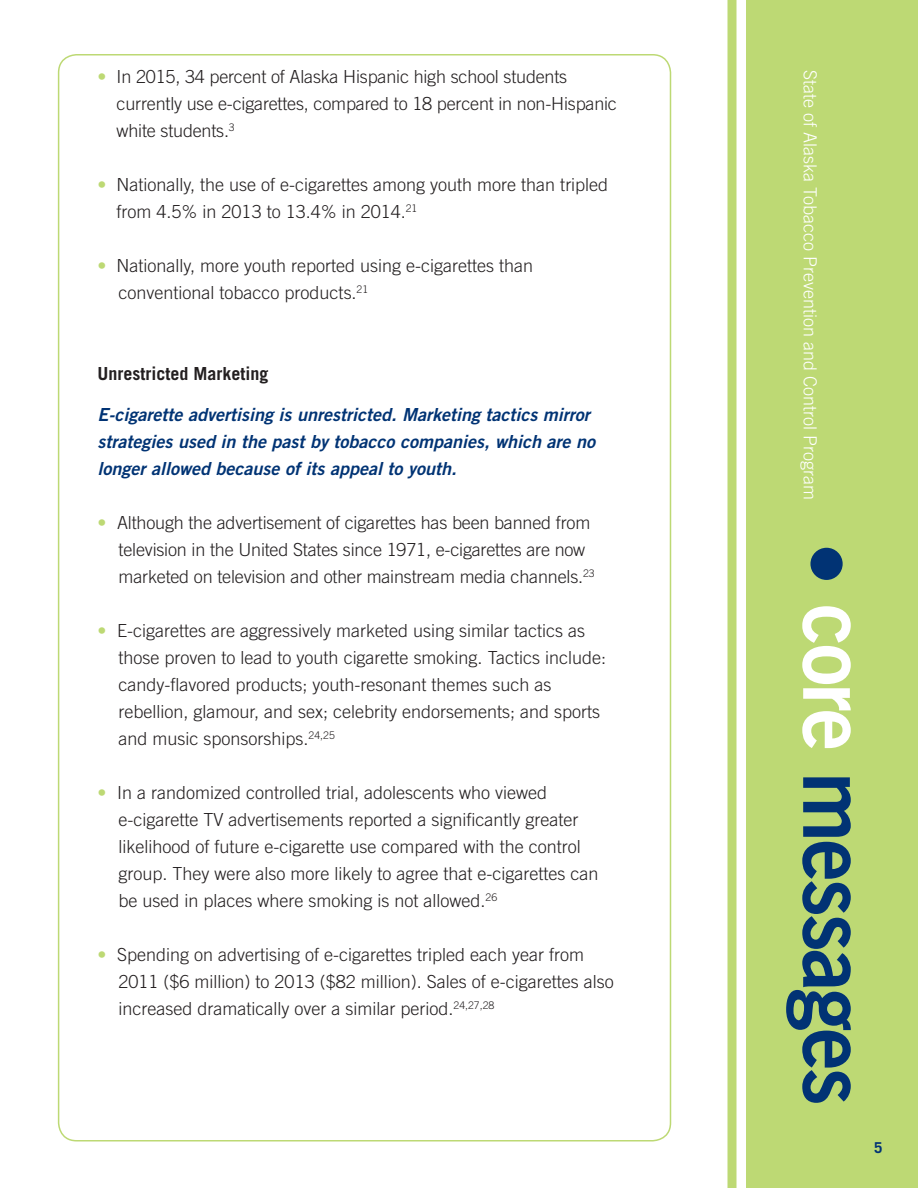
<style>
.page{position:relative;width:918px;height:1188px;background:#fff}
.page>*{position:absolute;margin:0;border:0;box-sizing:border-box;transform-origin:0 0}
.t1{font:89.7px "Trade Gothic LT Std Bd 2";letter-spacing:-.03em;color:#013374;scale:.94 1}
.t2{font:300 18px/27px "Trade Gothic LT Std";color:#231f20}
.t3{font:italic 18px/27px "Trade Gothic Bold Two";color:#013374}
.t4{font:300 18px "Trade Gothic LT Std";color:#fff}
.t5{font:700 18px "Trade Gothic";color:#231f20}
.t6{font:700 15px "Trade Gothic LT Std";color:#013374}
.s1{color:#bdd974}
.s2{color:#fff}
</style>
<div class="page">
<div style="left:746px;top:0;width:172px;height:1188px;background:#bdd974"></div>
<div style="left:728px;top:0;width:8px;height:1188px;background:#bdd974"></div>
<div style="left:810px;top:548px;width:33px;height:32px;background:#013374;border-radius:50%"></div>
<p class="t2" style="left:117px;top:63px;width:502px;text-indent:-19px"><span class="s1">•</span> In 2015, 34 percent of Alaska Hispanic high school students currently use e-cigarettes, compared to 18 percent in non-Hispanic white students.<sup>3</sup></p>
<p class="t2" style="left:117px;top:171px;width:493px;text-indent:-19px"><span class="s1">•</span> Nationally, the use of e-cigarettes among youth more than tripled from 4.5% in 2013 to 13.4% in 2014.<sup>21</sup></p>
<p class="t2" style="left:119px;top:252px;width:416px;text-indent:-21px"><span class="s1">•</span> Nationally, more youth reported using e-cigarettes than conventional tobacco products.<sup>21</sup></p>
<h4 class="t5" style="left:98px;top:363px;width:173px">Unrestricted Marketing</h4>
<h4 class="t3" style="left:98px;top:400px;width:499px">E-cigarette advertising is unrestricted. Marketing tactics mirror strategies used in the past by tobacco companies, which are no longer allowed because of its appeal to youth.</h4>
<p class="t2" style="left:119px;top:508px;width:478px;text-indent:-21px"><span class="s1">•</span> Although the advertisement of cigarettes has been banned from television in the United States since 1971, e-cigarettes are now marketed on television and other mainstream media channels.<sup>23</sup></p>
<p class="t2" style="left:119px;top:616px;width:489px;text-indent:-21px"><span class="s1">•</span> E-cigarettes are aggressively marketed using similar tactics as those proven to lead to youth cigarette smoking. Tactics include: candy-flavored products; youth-resonant themes such as rebellion, glamour, and sex; celebrity endorsements; and sports and music sponsorships.<sup>24,25</sup></p>
<p class="t2" style="left:119px;top:778px;width:482px;text-indent:-21px"><span class="s1">•</span> In a randomized controlled trial, adolescents who viewed e-cigarette TV advertisements reported a significantly greater likelihood of future e-cigarette use compared with the control group. They were also more likely to agree that e-cigarettes can be used in places where smoking is not allowed.<sup>26</sup></p>
<p class="t2" style="left:119px;top:940px;width:497px;text-indent:-21px"><span class="s1">•</span> Spending on advertising of e-cigarettes tripled each year from<br>2011 ($6 million) to 2013 ($82 million). Sales of e-cigarettes also increased dramatically over a similar period.<sup>24,27,28</sup></p>
<p class="t4" style="left:821px;top:70px;width:431px;rotate:90deg">State of Alaska Tobacco Prevention and Control Program</p>
<h1 class="t1" style="left:891px;top:604px;width:535px;rotate:90deg"><span class="s2">core</span> messages</h1>
<p class="t6" style="left:874px;top:1138px;width:10px">5</p>
</div>
